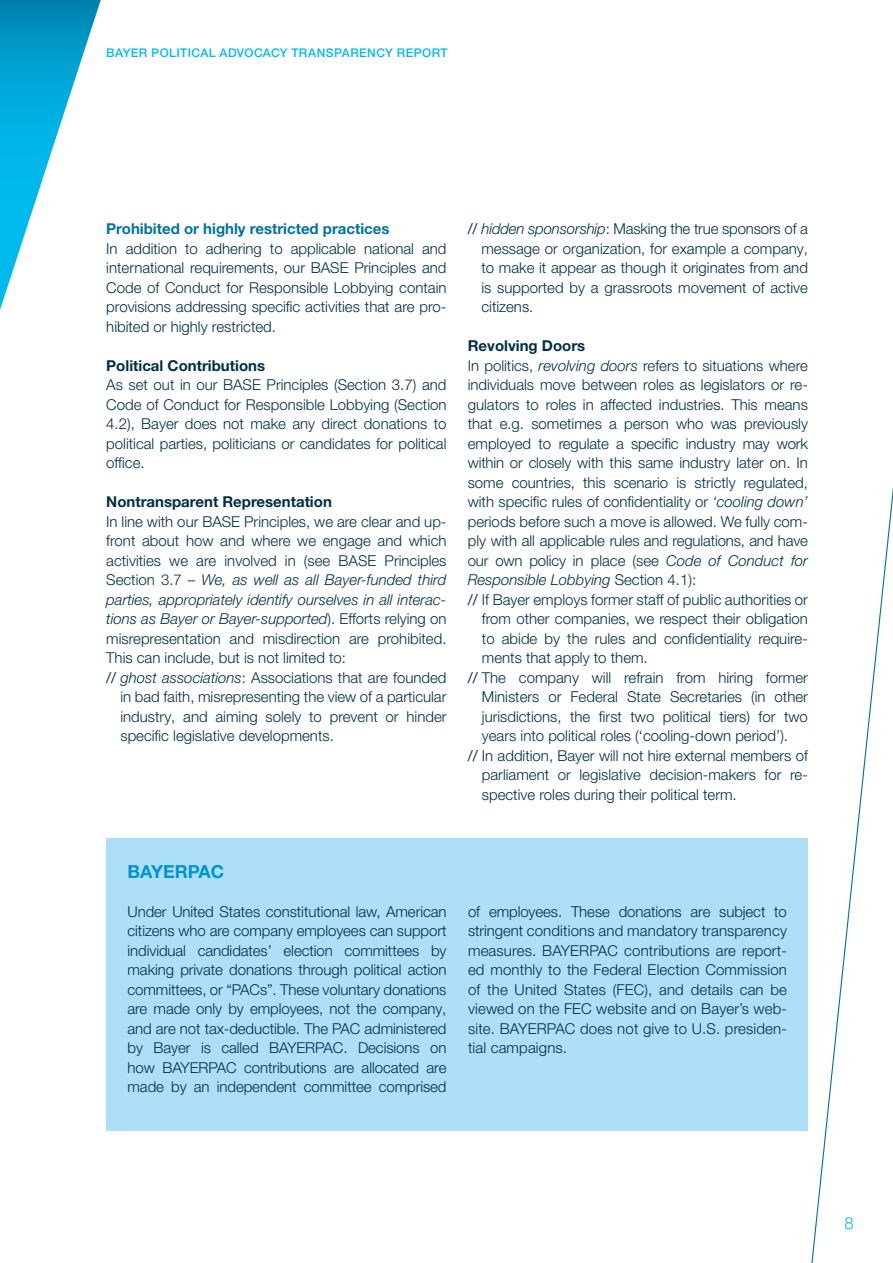
<style>
.page{position:relative;width:893px;height:1263px;background:#fff}
.page>*{position:absolute;margin:0;border:0;box-sizing:border-box;transform-origin:0 0}
.t1{font:700 18px "Helvetica Neue LT Pro";color:#0093cf}
.t2{font:300 16.5px "Helvetica Neue LT Pro";color:#00baee}
.t3{font:300 15px/19.5px "Helvetica Neue LT Pro";color:#002e46;text-align:justify}
.t4{font:italic 300 15px "Helvetica Neue LT Pro";color:#002e46}
.t5{font:700 15px "Helvetica Neue LT Pro";color:#002e46}
.t6{font:700 15px "Helvetica Neue LT Pro";color:#00739d}
.t7{font:500 12px "Helvetica Neue LT Pro";letter-spacing:.035em;color:#00baee}
.s1{font-style:normal}
.s2{font-weight:400}
.s3{font-style:italic}
</style>
<div class="page">
<div style="left:106px;top:838px;width:702px;height:293px;background:#aedff8"></div>
<svg style="left:811px;top:487px;width:82px;height:776px"></svg>
<svg style="left:0;top:0;width:101px;height:310px"></svg>
<p class="t7" style="left:106px;top:46px;width:343px">BAYER POLITICAL ADVOCACY TRANSPARENCY REPORT</p>
<p class="t6" style="left:106px;top:219px;width:285px">Prohibited or highly restricted practices</p>
<p class="t3" style="left:106px;top:238px;width:342px">In addition to adhering to applicable national and international requirements, our BASE Principles and Code of Conduct for Responsible Lobbying contain provisions addressing specific activities that are pro&shy;hibited or highly restricted.</p>
<p class="t5" style="left:106px;top:356px;width:160px">Political Contributions</p>
<p class="t3" style="left:106px;top:375px;width:342px">As set out in our BASE Principles (Section 3.7) and Code of Conduct for Responsible Lobbying (Section 4.2), Bayer does not make any direct donations to political parties, politicians or candidates for political office.</p>
<p class="t5" style="left:106px;top:492px;width:227px">Nontransparent Representation</p>
<p class="t3" style="left:106px;top:511px;width:342px">In line with our BASE Principles, we are clear and up-</p>
<p class="t3" style="left:106px;top:531px;width:342px">front about how and where we engage and which</p>
<p class="t3" style="left:106px;top:550px;width:342px">activities we are involved in (see BASE Principles</p>
<p class="t4" style="left:106px;top:571px;width:342px"><span class="s1">Section 3.7 –</span> We, as well as all Bayer-funded third</p>
<p class="t4" style="left:106px;top:590px;width:342px">parties, appropriately identify ourselves in all interac-</p>
<p class="t4" style="left:106px;top:610px;width:342px">tions as Bayer or Bayer-supported<span class="s1">). Efforts relying on</span></p>
<p class="t3" style="left:106px;top:628px;width:342px">misrepresentation and misdirection are prohibited.</p>
<p class="t3" style="left:106px;top:648px;width:241px">This can include, but is not limited to:</p>
<p class="t3" style="left:106px;top:667px;width:342px"><span class="s2">//</span> <span class="s3">ghost associations</span>: Associations that are founded</p>
<p class="t3" style="left:120px;top:687px;width:327px">in bad faith, misrepresenting the view of a particular</p>
<p class="t3" style="left:120px;top:706px;width:328px">industry, and aiming solely to prevent or hinder</p>
<p class="t3" style="left:120px;top:726px;width:215px">specific legislative developments.</p>
<p class="t3" style="left:481px;top:219px;width:328px;text-indent:-14px"><span class="s2">//</span> <span class="s3">hidden sponsorship</span>: Masking the true sponsors of a message or organization, for example a company, to make it appear as though it originates from and is supported by a grassroots movement of active citizens.</p>
<p class="t5" style="left:468px;top:336px;width:119px">Revolving Doors</p>
<p class="t3" style="left:468px;top:355px;width:342px">In politics, <span class="s3">revolving doors</span> refers to situations where</p>
<p class="t3" style="left:468px;top:375px;width:340px">individuals move between roles as legislators or re-</p>
<p class="t3" style="left:468px;top:394px;width:342px">gulators to roles in affected industries. This means</p>
<p class="t3" style="left:468px;top:414px;width:342px">that e.g. sometimes a person who was previously</p>
<p class="t3" style="left:468px;top:433px;width:342px">employed to regulate a specific industry may work</p>
<p class="t3" style="left:468px;top:453px;width:342px">within or closely with this same industry later on. In</p>
<p class="t3" style="left:468px;top:472px;width:342px">some countries, this scenario is strictly regulated,</p>
<p class="t3" style="left:468px;top:492px;width:342px">with specific rules of confidentiality or <span class="s3">‘cooling down’</span></p>
<p class="t3" style="left:468px;top:511px;width:342px">periods before such a move is allowed. We fully com-</p>
<p class="t3" style="left:468px;top:531px;width:342px">ply with all applicable rules and regulations, and have</p>
<p class="t3" style="left:468px;top:550px;width:342px">our own policy in place (see <span class="s3">Code of Conduct for</span></p>
<p class="t4" style="left:468px;top:571px;width:230px">Responsible Lobbying <span class="s1">Section 4.1):</span></p>
<p class="t3" style="left:468px;top:589px;width:342px"><span class="s2">//</span> If Bayer employs former staff of public authorities or</p>
<p class="t3" style="left:482px;top:609px;width:328px">from other companies, we respect their obligation</p>
<p class="t3" style="left:482px;top:628px;width:327px">to abide by the rules and confidentiality require-</p>
<p class="t3" style="left:482px;top:648px;width:167px">ments that apply to them.</p>
<p class="t3" style="left:468px;top:667px;width:342px"><span class="s2">//</span> The company will refrain from hiring former</p>
<p class="t3" style="left:482px;top:687px;width:328px">Ministers or Federal State Secretaries (in other</p>
<p class="t3" style="left:482px;top:706px;width:328px">jurisdictions, the first two political tiers) for two</p>
<p class="t3" style="left:482px;top:726px;width:308px">years into political roles (‘cooling-down period’).</p>
<p class="t3" style="left:468px;top:745px;width:342px"><span class="s2">//</span> In addition, Bayer will not hire external members of</p>
<p class="t3" style="left:482px;top:765px;width:328px">parliament or legislative decision-makers for re-</p>
<p class="t3" style="left:482px;top:784px;width:256px">spective roles during their political term.</p>
<p class="t1" style="left:128px;top:860px;width:98px">BAYERPAC</p>
<p class="t3" style="left:128px;top:901px;width:320px">Under United States constitutional law, American citizens who are company employees can support individual candidates’ election committees by making private donations through political action committees, or “PACs”. These voluntary donations are made only by employees, not the company, and are not tax-deductible. The PAC administered by Bayer is called BAYERPAC. Decisions on how BAYERPAC contributions are allocated are made by an independent committee comprised</p>
<p class="t3" style="left:468px;top:901px;width:320px">of employees. These donations are subject to stringent conditions and mandatory transparency measures. BAYERPAC contributions are report&shy;ed monthly to the Federal Election Commission of the United States (FEC), and details can be viewed on the FEC website and on Bayer’s web&shy;site. BAYERPAC does not give to U.S. presiden&shy;tial campaigns.</p>
<p class="t2" style="left:844px;top:1213px;width:11px">8</p>
</div>
